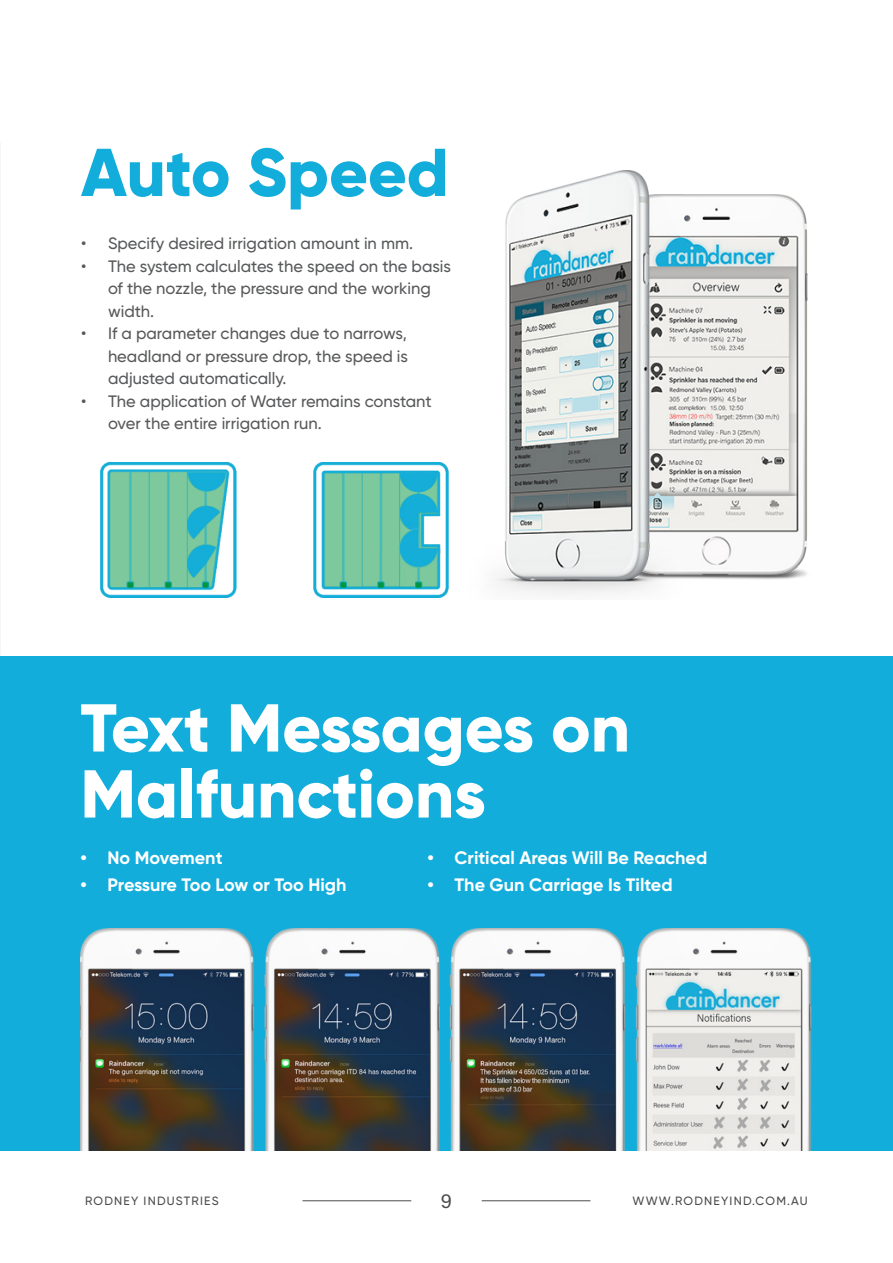
<style>
.page{position:relative;width:893px;height:1263px;background:#fff}
.page>*{position:absolute;margin:0;border:0;box-sizing:border-box;transform-origin:0 0}
._20pt_Size_Align_Left{font:800 67.5px/66px "Gilroy";color:#fff}
._20pt_Size_Align_Left-2{font:800 67.5px "Gilroy";letter-spacing:-.005em;color:#13addb}
.t1{font:19.5px "Acumin Pro";color:#4c4c4c}
.t2{font:700 18px "Gilroy";color:#fff}
.t3{font:500 16.5px/22.5px "Gilroy";color:#57585a}
.t4{font:500 12px "Gilroy";letter-spacing:.1em;color:#4c4c4c}
</style>
<div class="page">
<hr style="left:482px;top:1200px;width:108px;height:1px;background:#4c4c4c">
<hr style="left:302px;top:1200px;width:109px;height:1px;background:#4c4c4c">
<div style="left:0;top:656px;width:893px;height:494px;background:#13addb"></div>
<img style="left:81px;top:929px;width:730px;height:221px">
<img style="left:493px;top:171px;width:315px;height:424px">
<img style="left:101px;top:463px;width:135px;height:134px">
<img style="left:313px;top:463px;width:136px;height:134px">
<p class="_20pt_Size_Align_Left-2" style="left:81px;top:130px;width:369px">Auto Speed</p>
<p class="t3" style="left:81px;top:232px;width:334px">• Specify desired irrigation amount in mm.</p>
<p class="t3" style="left:108px;top:255px;width:345px;text-indent:-27px">• The system calculates the speed on the basis of the nozzle, the pressure and the working width.</p>
<p class="t3" style="left:108px;top:322px;width:302px;text-align:justify;text-indent:-27px">• If a parameter changes due to narrows, headland or pressure drop, the speed is adjusted automatically.</p>
<p class="t3" style="left:108px;top:390px;width:325px;text-indent:-27px">• The application of Water remains constant over the entire irrigation run.</p>
<p class="_20pt_Size_Align_Left" style="left:81px;top:694px;width:551px">Text Messages on<br>Malfunctions</p>
<p class="t2" style="left:81px;top:846px;width:144px">• No Movement</p>
<p class="t2" style="left:81px;top:873px;width:267px">• Pressure Too Low or Too High</p>
<p class="t2" style="left:428px;top:846px;width:281px">• Critical Areas Will Be Reached</p>
<p class="t2" style="left:428px;top:873px;width:247px">• The Gun Carriage Is Tilted</p>
<p class="t4" style="left:85px;top:1194px;width:135px">RODNEY INDUSTRIES</p>
<p class="t1" style="left:441px;top:1187px;width:13px">9</p>
<p class="t4" style="left:632px;top:1194px;width:177px">WWW.RODNEYIND.COM.AU</p>
</div>
